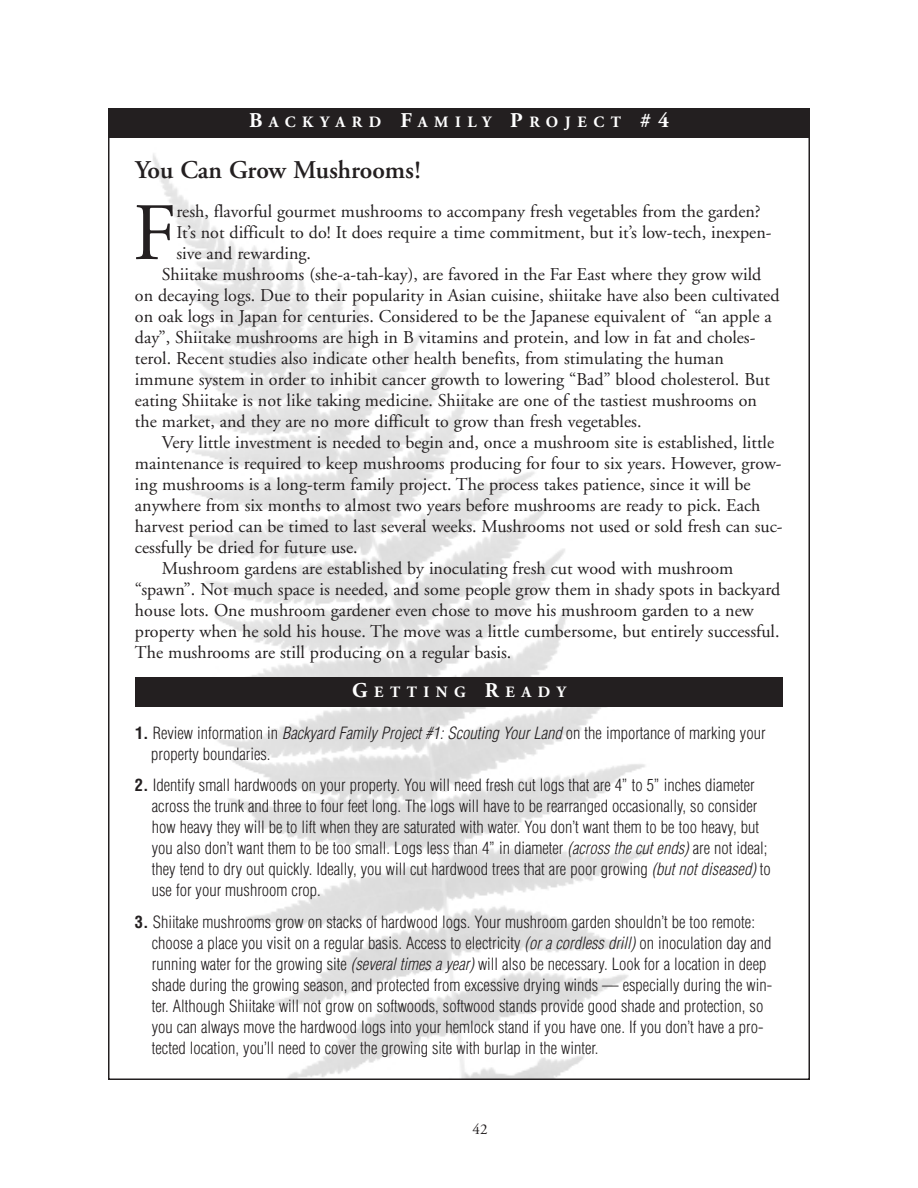
<style>
.page{position:relative;width:918px;height:1188px;background:#fff}
.page>*{position:absolute;margin:0;border:0;box-sizing:border-box;transform-origin:0 0}
.t1{font:81.3px "Adobe Garamond";color:#231f20}
.t2{font:600 25.5px "Adobe Garamond";color:#231f20}
.t3{font:18px "Adobe Garamond";color:#231f20}
.t4{font:300 condensed 16.5px/21px "Helvetica";color:#231f20}
.t5{font:700 15.75px "Adobe Garamond";letter-spacing:.415em;color:#fff}
.t6{font:15px "Adobe Garamond";color:#231f20}
.s1{font-size:21px}
.s2{font-weight:700}
.s3{font-style:italic}
</style>
<div class="page">
<img style="left:111px;top:137px;width:588px;height:940px">
<div style="left:108px;top:108px;width:702px;height:29px;background:#231f20"></div>
<div style="left:135px;top:677px;width:648px;height:30px;background:#231f20"></div>
<p class="t5" style="left:537px;top:116px;width:154px">ROJECT <span class="s1">#4#1</span></p>
<p class="t5" style="left:249px;top:116px;width:134px"><span class="s1">BB</span>ACKYARD</p>
<p class="t5" style="left:276px;top:116px;width:216px">ACKYARD <span class="s1">FF</span>AMILY</p>
<p class="t5" style="left:425px;top:116px;width:197px">AMILY <span class="s1">PP</span>ROJECT</p>
<h2 class="t2" style="left:135px;top:160px;width:288px">You Can Grow Mushrooms!</h2>
<h1 class="t1" style="left:133px;top:200px;width:45px">F</h1>
<p class="t3" style="left:176px;top:204px;width:586px">resh, flavorful gourmet mushrooms to accompany fresh vegetables from the garden?</p>
<p class="t3" style="left:176px;top:225px;width:597px">It’s not difficult to do! It does require a time commitment, but it’s low-tech, inexpen-</p>
<p class="t3" style="left:176px;top:246px;width:136px">sive and rewarding.</p>
<p class="t3" style="left:162px;top:267px;width:601px">Shiitake mushrooms (she-a-tah-kay), are favored in the Far East where they grow wild</p>
<p class="t3" style="left:135px;top:288px;width:646px">on decaying logs. Due to their popularity in Asian cuisine, shiitake have also been cultivated</p>
<p class="t3" style="left:135px;top:309px;width:638px">on oak logs in Japan for centuries. Considered to be the Japanese equivalent of “an apple a</p>
<p class="t3" style="left:135px;top:330px;width:622px">day”, Shiitake mushrooms are high in B vitamins and protein, and low in fat and choles-</p>
<p class="t3" style="left:135px;top:351px;width:590px">terol. Recent studies also indicate other health benefits, from stimulating the human</p>
<p class="t3" style="left:135px;top:372px;width:636px">immune system in order to inhibit cancer growth to lowering “Bad” blood cholesterol. But</p>
<p class="t3" style="left:135px;top:393px;width:623px">eating Shiitake is not like taking medicine. Shiitake are one of the tastiest mushrooms on</p>
<p class="t3" style="left:135px;top:414px;width:508px">the market, and they are no more difficult to grow than fresh vegetables.</p>
<p class="t3" style="left:162px;top:435px;width:614px">Very little investment is needed to begin and, once a mushroom site is established, little</p>
<p class="t3" style="left:135px;top:456px;width:648px">maintenance is required to keep mushrooms producing for four to six years. However, grow-</p>
<p class="t3" style="left:135px;top:477px;width:617px">ing mushrooms is a long-term family project. The process takes patience, since it will be</p>
<p class="t3" style="left:135px;top:498px;width:627px">anywhere from six months to almost two years before mushrooms are ready to pick. Each</p>
<p class="t3" style="left:135px;top:519px;width:649px">harvest period can be timed to last several weeks. Mushrooms not used or sold fresh can suc-</p>
<p class="t3" style="left:135px;top:540px;width:224px">cessfully be dried for future use.</p>
<p class="t3" style="left:162px;top:561px;width:573px">Mushroom gardens are established by inoculating fresh cut wood with mushroom</p>
<p class="t3" style="left:135px;top:582px;width:647px">“spawn”. Not much space is needed, and some people grow them in shady spots in backyard</p>
<p class="t3" style="left:135px;top:603px;width:620px">house lots. One mushroom gardener even chose to move his mushroom garden to a new</p>
<p class="t3" style="left:135px;top:624px;width:646px">property when he sold his house. The move was a little cumbersome, but entirely successful.</p>
<p class="t3" style="left:135px;top:645px;width:378px">The mushrooms are still producing on a regular basis.</p>
<p class="t5" style="left:352px;top:685px;width:115px"><span class="s1">G</span>ETTING</p>
<p class="t5" style="left:408px;top:685px;width:160px"><span class="s1">F</span>AMILY<span class="s1">R</span>EADY</p>
<p class="t4" style="left:151px;top:724px;width:616px;text-indent:-16px"><span class="s2">1.</span> Review information in <span class="s3">Backyard Family Project #1: Scouting Your Land</span> on the importance of marking your property boundaries.</p>
<p class="t4" style="left:152px;top:776px;width:621px;text-indent:-17px"><span class="s2">2.</span> Identify small hardwoods on your property. You will need fresh cut logs that are 4” to 5” inches diameter across the trunk and three to four feet long. The logs will have to be rearranged occasionally, so consider how heavy they will be to lift when they are saturated with water. You don’t want them to be too heavy, but you also don’t want them to be too small. Logs less than 4” in diameter <span class="s3">(across the cut ends)</span> are not ideal; they tend to dry out quickly. Ideally, you will cut hardwood trees that are poor growing <span class="s3">(but not diseased)</span> to use for your mushroom crop.</p>
<p class="t4" style="left:152px;top:913px;width:622px;text-indent:-17px"><span class="s2">3.</span> Shiitake mushrooms grow on stacks of hardwood logs. Your mushroom garden shouldn’t be too remote: choose a place you visit on a regular basis. Access to electricity <span class="s3">(or a cordless drill)</span> on inoculation day and running water for the growing site <span class="s3">(several times a year)</span> will also be necessary. Look for a location in deep shade during the growing season, and protected from excessive drying winds — especially during the win&shy;ter. Although Shiitake will not grow on softwoods, softwood stands provide good shade and protection, so you can always move the hardwood logs into your hemlock stand if you have one. If you don’t have a pro&shy;tected location, you’ll need to cover the growing site with burlap in the winter.</p>
<p class="t6" style="left:472px;top:1123px;width:16px">42</p>
</div>
